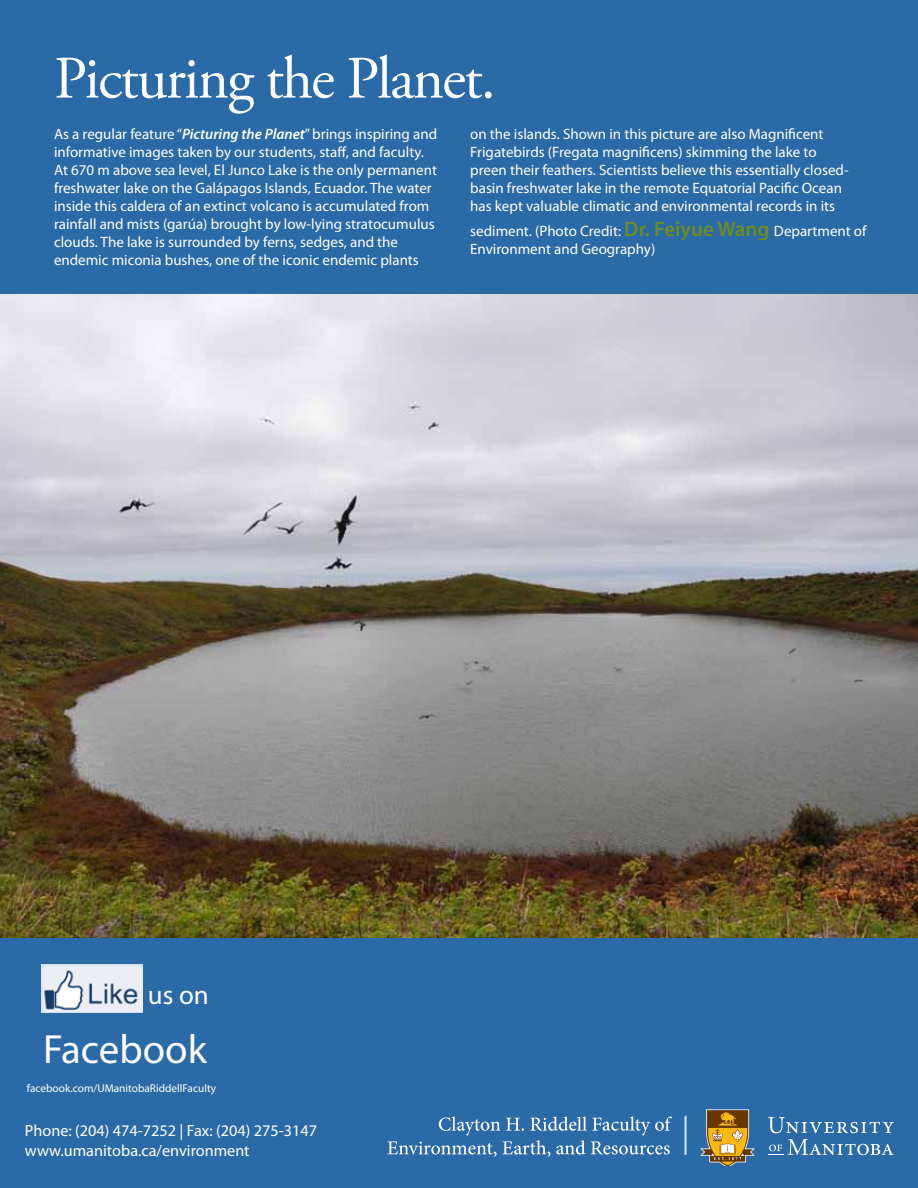
<style>
.page{position:relative;width:918px;height:1188px;background:#fff}
.page>*{position:absolute;margin:0;border:0;box-sizing:border-box;transform-origin:0 0}
.t1{font:60px "Adobe Garamond Pro";letter-spacing:-.03em;color:#fff}
.t2{font:40.95px "Myriad Pro";color:#fff}
.t3{font:27px "Myriad Pro";color:#fff}
.t4{font:16.2px/19.5px "Myriad Pro";color:#fff}
.t5{font:15px/18px "Myriad Pro";color:#fff}
.t6{font:11.25px "Myriad Pro";color:#fff}
.s1{font-weight:600;font-style:italic}
.s2{font-weight:600;font-size:21px;color:#6d8d23}
</style>
<div class="page">
<div style="left:0;top:0;width:918px;height:294px;background:#2a6aa6"></div>
<div style="left:0;top:937px;width:918px;height:251px;background:#2a6aa6"></div>
<img style="left:0;top:294px;width:918px;height:643px">
<svg style="left:388px;top:1117px;width:284px;height:40px;background:#4b81b3"></svg>
<svg style="left:768px;top:1117px;width:126px;height:16px;background:#5387b7"></svg>
<svg style="left:768px;top:1139px;width:126px;height:16px;background:#5789b8"></svg>
<svg style="left:700px;top:1109px;width:55px;height:57px;background:#918050"></svg>
<hr style="left:686px;top:1115px;width:1px;height:40px;background:#fff">
<img style="left:42px;top:964px;width:100px;height:49px">
<h1 class="t1" style="left:54px;top:42px;width:443px">Picturing the Planet.</h1>
<p class="t5" style="left:54px;top:125px;width:385px">As a regular feature “<span class="s1">Picturing the Planet</span>” brings inspiring and informative images taken by our students, staff, and faculty.<br>At 670 m above sea level, El Junco Lake is the only permanent freshwater lake on the Galápagos Islands, Ecuador. The water inside this caldera of an extinct volcano is accumulated from rainfall and mists (garúa) brought by low-lying stratocumulus clouds. The lake is surrounded by ferns, sedges, and the endemic miconia bushes, one of the iconic endemic plants</p>
<p class="t5" style="left:470px;top:125px;width:380px">on the islands. Shown in this picture are also Magnificent Frigatebirds (Fregata magnificens) skimming the lake to preen their feathers. Scientists believe this essentially closed&shy;basin freshwater lake in the remote Equatorial Pacific Ocean has kept valuable climatic and environmental records in its</p>
<p class="t5" style="left:470px;top:222px;width:398px">sediment. (Photo Credit: <span class="s2">Dr. Feiyue Wang</span> Department of<br>Environment and Geography)</p>
<h3 class="t3" style="left:148px;top:978px;width:62px">us on</h3>
<h2 class="t2" style="left:43px;top:1024px;width:165px">Facebook</h2>
<p class="t6" style="left:27px;top:1082px;width:191px">facebook.com/UManitobaRiddellFaculty</p>
<p class="t4" style="left:25px;top:1121px;width:294px">Phone: (204) 474-7252 | Fax: (204) 275-3147 www.umanitoba.ca/environment</p>
</div>
